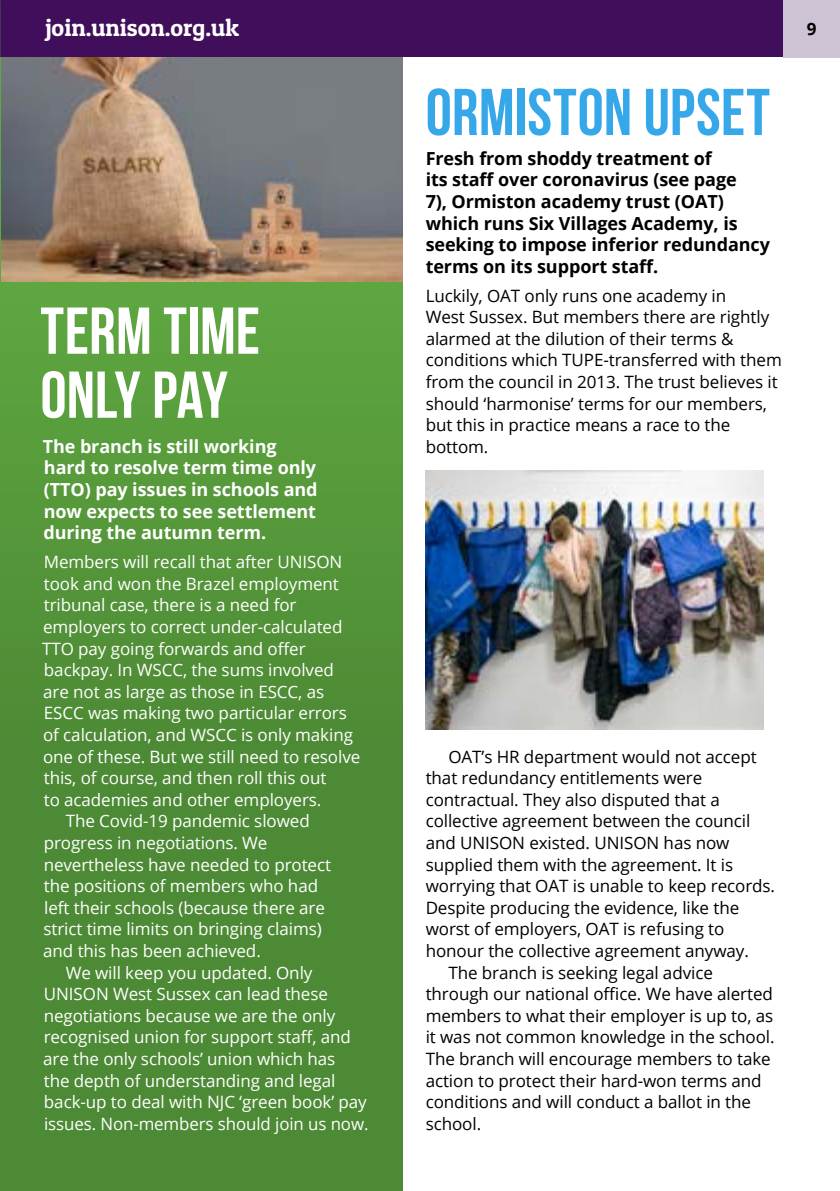
<style>
.page{position:relative;width:840px;height:1191px;background:#fff}
.page>*{position:absolute;margin:0;border:0;box-sizing:border-box;transform-origin:0 0}
.Heading__BEBAS{font:700 66px/64px "Bebas Neue";color:#fff}
.Heading__BEBAS-2{font:700 66px "Bebas Neue";letter-spacing:.005em;color:#36a7e9}
.t1{font:24px "Patua One";color:#fff}
.Introduction_paragra{font:700 18px/21.6px "Open Sans";letter-spacing:-.005em;color:#000}
.Introduction_paragra-2{font:700 18px/21.6px "Open Sans";letter-spacing:-.005em;color:#fff}
.Main_body_text{font:17px/21.6px "Open Sans";letter-spacing:-.005em;color:#000}
.Main_body_text-2{font:17px/21.6px "Open Sans";letter-spacing:-.005em;color:#fff}
.t2{font:700 17px "Open Sans";color:#000}
</style>
<div class="page">
<svg style="left:0;top:176px;width:403px;height:1015px;background:#519137"></svg>
<img style="left:1px;top:57px;width:402px;height:225px">
<div style="left:0;top:0;width:782px;height:57px;background:#400e5a"></div>
<div style="left:782px;top:0;width:57px;height:57px;background:#cec3d5"></div>
<img style="left:425px;top:470px;width:338px;height:259px">
<p class="t1" style="left:45px;top:13px;width:195px">join.unison.org.uk</p>
<p class="t2" style="left:806px;top:17px;width:11px">9</p>
<p class="Heading__BEBAS" style="left:40px;top:298px;width:221px">TERM TIME<br>ONLY PAY</p>
<p class="Introduction_paragra-2" style="left:43px;top:435px;width:276px">The branch is still working hard to resolve term time only (TTO) pay issues in schools and now expects to see settlement during the autumn term.</p>
<p class="Main_body_text-2" style="left:42px;top:550px;width:319px">Members will recall that after UNISON took and won the Brazel employment tribunal case, there is a need for employers to correct under-calculated TTO pay going forwards and offer backpay. In WSCC, the sums involved are not as large as those in ESCC, as ESCC was making two particular errors of calculation, and WSCC is only making one of these. But we still need to resolve this, of course, and then roll this out<br>to academies and other employers.</p>
<p class="Main_body_text-2" style="left:43px;top:810px;width:289px;text-indent:22px">The Covid-19 pandemic slowed progress in negotiations. We nevertheless have needed to protect the positions of members who had left their schools (because there are strict time limits on bringing claims) and this has been achieved.</p>
<p class="Main_body_text-2" style="left:43px;top:961px;width:326px;text-indent:22px">We will keep you updated. Only UNISON West Sussex can lead these negotiations because we are the only recognised union for support staff, and are the only schools’ union which has<br>the depth of understanding and legal back-up to deal with NJC ‘green book’ pay issues. Non-members should join us now.</p>
<p class="Heading__BEBAS-2" style="left:425px;top:76px;width:345px">ORMISTON UPSET</p>
<p class="Introduction_paragra" style="left:425px;top:147px;width:345px">Fresh from shoddy treatment of<br>its staff over coronavirus (see page<br>7), Ormiston academy trust (OAT) which runs Six Villages Academy, is seeking to impose inferior redundancy terms on its support staff.</p>
<p class="Main_body_text" style="left:425px;top:284px;width:357px">Luckily, OAT only runs one academy in<br>West Sussex. But members there are rightly alarmed at the dilution of their terms &amp; conditions which TUPE-transferred with them from the council in 2013. The trust believes it should ‘harmonise’ terms for our members, but this in practice means a race to the bottom.</p>
<p class="Main_body_text" style="left:425px;top:745px;width:351px;text-indent:23px">OAT’s HR department would not accept that redundancy entitlements were contractual. They also disputed that a collective agreement between the council and UNISON existed. UNISON has now supplied them with the agreement. It is worrying that OAT is unable to keep records.<br>Despite producing the evidence, like the worst of employers, OAT is refusing to honour the collective agreement anyway.</p>
<p class="Main_body_text" style="left:425px;top:961px;width:350px;text-indent:23px">The branch is seeking legal advice through our national office. We have alerted members to what their employer is up to, as it was not common knowledge in the school.<br>The branch will encourage members to take action to protect their hard-won terms and conditions and will conduct a ballot in the school.</p>
</div>
